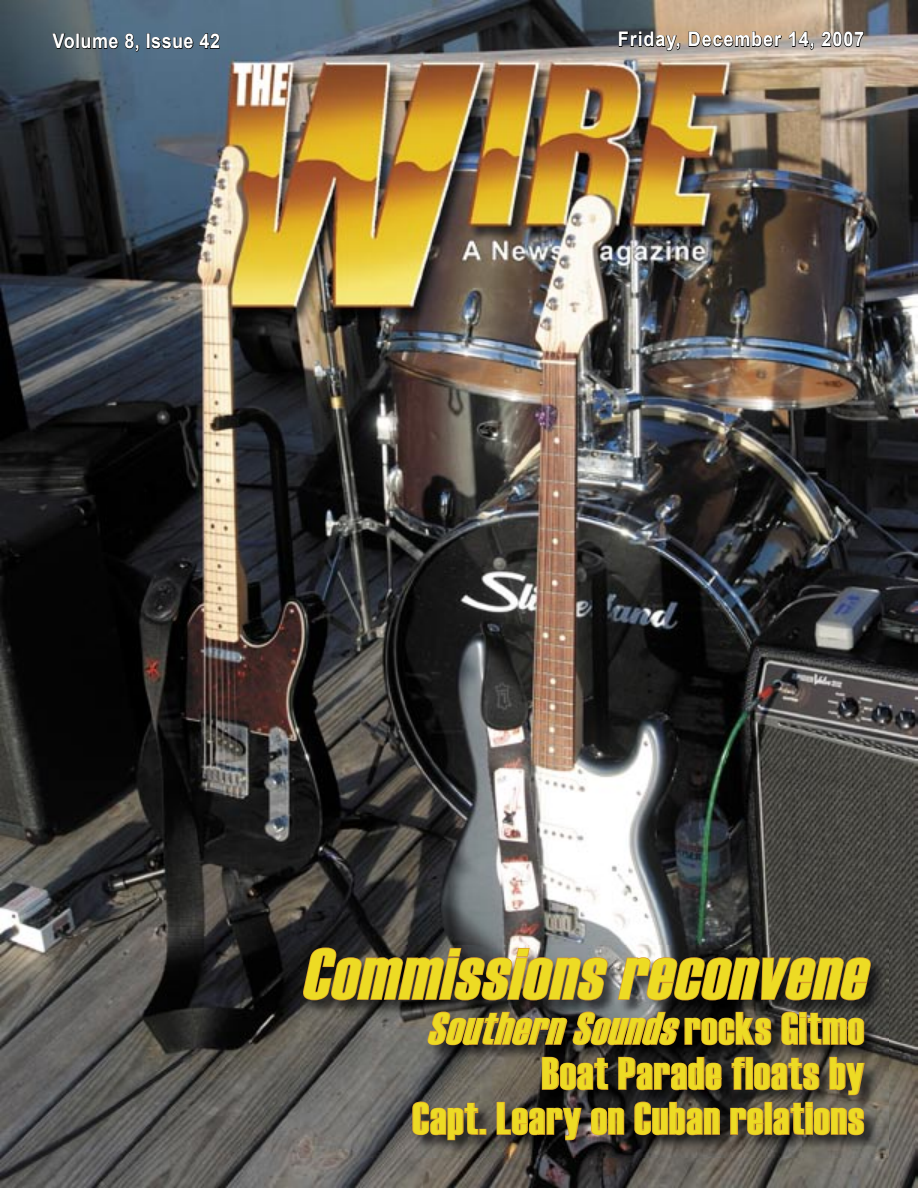
<style>
.page{position:relative;width:918px;height:1188px;background:#fff}
.page>*{position:absolute;margin:0;border:0;box-sizing:border-box;transform-origin:0 0}
.t1{font:italic 72px "Haettenschweiler";color:#eddb24}
.t2{font:45px/45px "Haettenschweiler";letter-spacing:.025em;color:#eddb24;text-align:right}
.t3{font:700 20.1px "Arial";letter-spacing:.05em;color:#fff;scale:.89 1}
.t4{font:700 20.1px "Arial";letter-spacing:.025em;color:#fff;scale:.89 1}
.s1{font-style:italic}
</style>
<div class="page">
<img style="left:0;top:0;width:918px;height:1188px">
<svg style="left:52px;top:33px;width:23px;height:16px"></svg>
<div style="left:76px;top:33px;width:3px;height:16px;border:1px solid #000"></div>
<svg style="left:81px;top:33px;width:59px;height:19px"></svg>
<div style="left:147px;top:33px;width:3px;height:16px;border:1px solid #000"></div>
<svg style="left:151px;top:33px;width:69px;height:16px"></svg>
<svg style="left:618px;top:31px;width:63px;height:20px"></svg>
<svg style="left:688px;top:31px;width:94px;height:16px;background:#857361"></svg>
<svg style="left:789px;top:31px;width:25px;height:20px"></svg>
<svg style="left:821px;top:31px;width:43px;height:16px"></svg>
<img style="left:301px;top:945px;width:587px;height:213px">
<svg style="left:301px;top:947px;width:309px;height:54px;background:#5b4e37"></svg>
<img style="left:617px;top:956px;width:255px;height:45px">
<svg style="left:427px;top:1011px;width:345px;height:35px;background:#5f4d2c"></svg>
<svg style="left:781px;top:1011px;width:84px;height:35px;background:#65512b"></svg>
<svg style="left:541px;top:1056px;width:68px;height:35px;background:#574421"></svg>
<svg style="left:617px;top:1056px;width:105px;height:35px;background:#4d3b1b"></svg>
<svg style="left:412px;top:1101px;width:67px;height:40px;background:#705f3c"></svg>
<div style="left:479px;top:1129px;width:7px;height:6px;border:2px solid #d99c29"></div>
<svg style="left:496px;top:1101px;width:87px;height:40px;background:#514025"></svg>
<svg style="left:590px;top:1107px;width:35px;height:29px"></svg>
<svg style="left:634px;top:1101px;width:87px;height:35px;background:#604c27"></svg>
<svg style="left:729px;top:1056px;width:137px;height:80px;background:#665534"></svg>
<p class="t4" style="left:53px;top:28px;width:190px">Volume 8, Issue 42</p>
<p class="t3" style="left:618px;top:26px;width:278px">Friday, December 14, 2007</p>
<h1 class="t1" style="left:301px;top:925px;width:585px">Commissionsreconvene</h1>
<p class="t2" style="left:412px;top:1006px;width:453px"><span class="s1">SouthernSounds</span>r o c k s G i t m o<br>Boat Parade floats by<br>Capt. Leary on Cuban relations</p>
</div>
